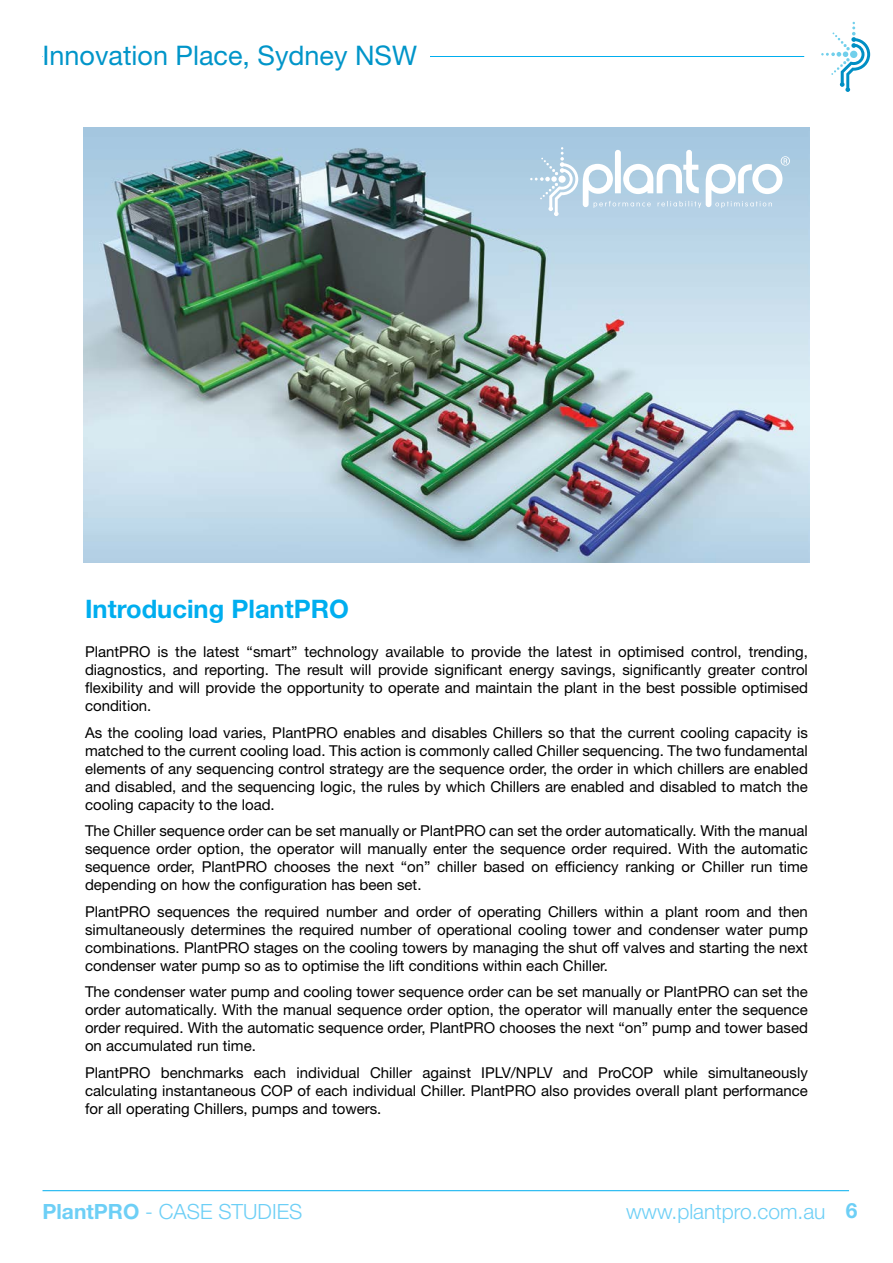
<style>
.page{position:relative;width:893px;height:1263px;background:#fff}
.page>*{position:absolute;margin:0;border:0;box-sizing:border-box;transform-origin:0 0}
.t1{font:27px "Helvetica Neue";color:#0095c9}
.t2{font:700 25.5px "Helvetica Neue";color:#00aeef}
.t3{font:300 21px "Helvetica Neue";color:#6dcff6}
.t4{font:15px/18px "Helvetica Neue";color:#000;text-align:justify}
.s1{font-weight:700}
</style>
<div class="page">
<hr style="left:43px;top:1190px;width:806px;height:1px;background:#00aeef">
<hr style="left:43px;top:56px;width:761px;height:1px;background:#00aeef">
<svg style="left:821px;top:22px;width:49px;height:70px"></svg>
<img style="left:84px;top:128px;width:725px;height:435px">
<svg style="left:530px;top:147px;width:260px;height:69px"></svg>
<div style="left:43px;top:44px;width:386px;height:28px;background:#fff"></div>
<h1 class="t1" style="left:43px;top:40px;width:376px">Innovation Place, Sydney NSW</h1>
<h2 class="t2" style="left:85px;top:593px;width:265px">Introducing PlantPRO</h2>
<p class="t4" style="left:85px;top:643px;width:724px">PlantPRO is the latest “smart” technology available to provide the latest in optimised control, trending, diagnostics, and reporting. The result will provide significant energy savings, significantly greater control flexibility and will provide the opportunity to operate and maintain the plant in the best possible optimised condition.</p>
<p class="t4" style="left:85px;top:723px;width:724px">As the cooling load varies, PlantPRO enables and disables Chillers so that the current cooling capacity is matched to the current cooling load. This action is commonly called Chiller sequencing. The two fundamental elements of any sequencing control strategy are the sequence order, the order in which chillers are enabled and disabled, and the sequencing logic, the rules by which Chillers are enabled and disabled to match the cooling capacity to the load.</p>
<p class="t4" style="left:85px;top:822px;width:724px">The Chiller sequence order can be set manually or PlantPRO can set the order automatically. With the manual sequence order option, the operator will manually enter the sequence order required. With the automatic sequence order, PlantPRO chooses the next “on” chiller based on efficiency ranking or Chiller run time depending on how the configuration has been set.</p>
<p class="t4" style="left:85px;top:902px;width:724px">PlantPRO sequences the required number and order of operating Chillers within a plant room and then simultaneously determines the required number of operational cooling tower and condenser water pump combinations. PlantPRO stages on the cooling towers by managing the shut off valves and starting the next condenser water pump so as to optimise the lift conditions within each Chiller.</p>
<p class="t4" style="left:85px;top:983px;width:724px">The condenser water pump and cooling tower sequence order can be set manually or PlantPRO can set the order automatically. With the manual sequence order option, the operator will manually enter the sequence order required. With the automatic sequence order, PlantPRO chooses the next “on” pump and tower based on accumulated run time.</p>
<p class="t4" style="left:85px;top:1063px;width:724px">PlantPRO benchmarks each individual Chiller against IPLV/NPLV and ProCOP while simultaneously calculating instantaneous COP of each individual Chiller. PlantPRO also provides overall plant performance for all operating Chillers, pumps and towers.</p>
<h3 class="t3" style="left:43px;top:1198px;width:261px"><span class="s1">PlantPRO</span> - CASE STUDIES</h3>
<h3 class="t3" style="left:626px;top:1198px;width:233px">www.plantpro.com.au <span class="s1">6</span></h3>
</div>
